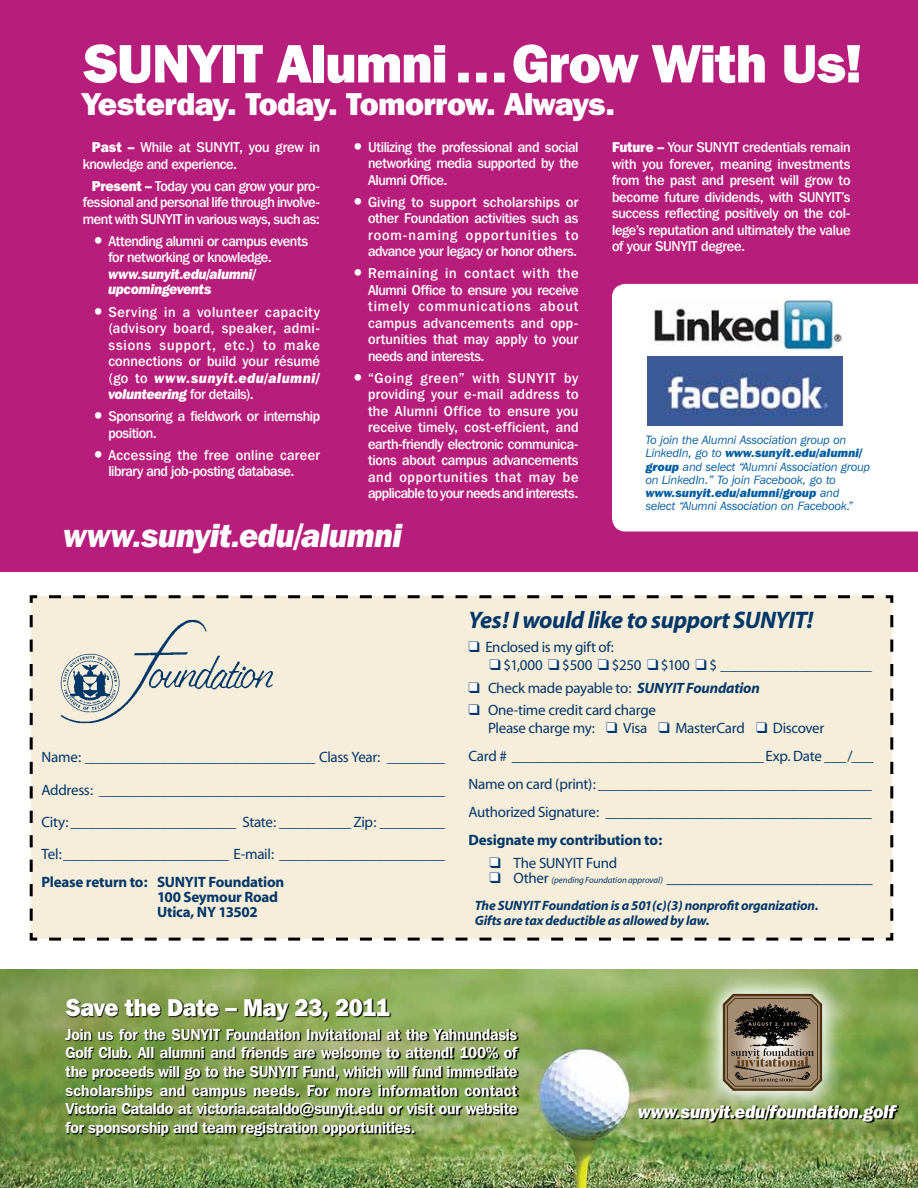
<style>
.page{position:relative;width:918px;height:1188px;background:#fff}
.page>*{position:absolute;margin:0;border:0;box-sizing:border-box;transform-origin:0 0}
.t1{font:800 53.7px "Franklin Gothic IT Cby BT";letter-spacing:-.02em;color:#fff}
.t2{font:italic 800 33.3px "Franklin Gothic IT Cby BT";letter-spacing:-.02em;color:#fff;scale:.95 1}
.t3{font:800 31.5px "Franklin Gothic IT Cby BT";letter-spacing:-.025em;color:#fff}
.t4{font:800 24.3px "Franklin Gothic IT Cby BT";letter-spacing:-.025em;color:#fff;scale:.95 1}
.t5{font:italic 700 24px "Myriad";letter-spacing:-.02em;color:#003768}
.t6{font:italic 800 18.3px "Franklin Gothic IT Cby BT";letter-spacing:-.02em;color:#fff;scale:.95 1}
.t7{font:600 15.75px/18.6px "Franklin Gothic IT Cby BT";letter-spacing:-.015em;color:#fff;text-align:justify;scale:.95 1}
.t8{font:15px/32.4px "Myriad";letter-spacing:-.02em;color:#003768;text-align:justify}
.t9{font:700 15px/15px "Myriad";letter-spacing:-.015em;color:#003768}
.t10{font:500 14.25px/16.5px "Franklin Gothic IT Cby BT";letter-spacing:-.025em;color:#fff;text-align:justify;scale:.95 1}
.t11{font:500 14.25px/16.5px "Franklin Gothic IT Cby BT";letter-spacing:.01em;color:#fff;scale:.95 1}
.t12{font:italic 800 14.25px/15px "Franklin Gothic IT Cby BT";letter-spacing:-.025em;color:#fff;scale:.95 1}
.t13{font:italic 700 13.5px/15px "Myriad";letter-spacing:-.01em;color:#003768}
.t14{font:italic 12px/13.2px "Franklin Gothic IT Cby BT";color:#005c9f}
.t15{font:italic 9px "Myriad";letter-spacing:-.005em;color:#003768}
.s1{font-size:23.25px}
.s2{font-weight:800}
.s3{font-weight:800;font-style:italic}
.s4{font-weight:700;font-style:italic}
.s5{font-style:normal;font-size:15px}
.s6{font-style:normal;font-size:16.5px}
</style>
<div class="page">
<div style="left:0;top:0;width:918px;height:572px;background:#b71e7b"></div>
<div style="left:612px;top:284px;width:306px;height:248px;background:#fff"></div>
<img style="left:647px;top:356px;width:196px;height:69px">
<img style="left:650px;top:299px;width:194px;height:53px">
<div style="left:29px;top:595px;width:865px;height:346px;background:#f7eddb"></div>
<img style="left:59px;top:618px;width:220px;height:107px">
<img style="left:60px;top:651px;width:62px;height:63px">
<div style="left:469px;top:641px;width:9px;height:9px;background:#fff"></div>
<div style="left:469px;top:683px;width:9px;height:8px;background:#fff"></div>
<div style="left:469px;top:705px;width:9px;height:9px;background:#fff"></div>
<div style="left:490px;top:659px;width:9px;height:9px;background:#fff"></div>
<div style="left:549px;top:659px;width:9px;height:9px;background:#fff"></div>
<div style="left:599px;top:659px;width:8px;height:9px;background:#fff"></div>
<div style="left:648px;top:659px;width:8px;height:9px;background:#fff"></div>
<div style="left:696px;top:659px;width:8px;height:9px;background:#fff"></div>
<div style="left:607px;top:723px;width:8px;height:9px;background:#fff"></div>
<div style="left:659px;top:723px;width:9px;height:9px;background:#fff"></div>
<div style="left:757px;top:723px;width:8px;height:9px;background:#fff"></div>
<div style="left:490px;top:857px;width:9px;height:9px;background:#fff"></div>
<div style="left:490px;top:872px;width:9px;height:9px;background:#fff"></div>
<img style="left:0;top:970px;width:918px;height:218px">
<svg style="left:695px;top:969px;width:152px;height:136px;background:#a2bb7c"></svg>
<svg style="left:721px;top:992px;width:103px;height:101px;background:#837561"></svg>
<svg style="left:66px;top:999px;width:453px;height:138px;background:#677c41"></svg>
<svg style="left:639px;top:1105px;width:260px;height:18px;background:#576739"></svg>
<h1 class="t1" style="left:82px;top:29px;width:782px">SUNYIT Alumni … Grow With Us!</h1>
<h3 class="t3" style="left:82px;top:84px;width:534px">Yesterday. Today. Tomorrow. Always.</h3>
<p class="t10" style="left:368px;top:138px;width:223px;text-indent:-16px"><span class="s1">•</span> Utilizing the professional and social networking media supported by the Alumni Office.</p>
<p class="t10" style="left:368px;top:193px;width:223px;text-indent:-16px"><span class="s1">•</span> Giving to support scholarships or other Foundation activities such as room-naming opportunities to advance your legacy or honor others.</p>
<p class="t10" style="left:368px;top:265px;width:223px;text-indent:-16px"><span class="s1">•</span> Remaining in contact with the Alumni Office to ensure you receive timely communications about campus advancements and opp&shy;ortunities that may apply to your needs and interests.</p>
<p class="t10" style="left:368px;top:369px;width:223px;text-indent:-16px"><span class="s1">•</span> “Going green” with SUNYIT by providing your e-mail address to the Alumni Office to ensure you receive timely, cost-efficient, and earth-friendly electronic communica&shy;tions about campus advancements and opportunities that may be applicable to your needs and interests.</p>
<p class="t10" style="left:83px;top:139px;width:251px;text-indent:9px"><span class="s2">Past –</span> While at SUNYIT, you grew in knowledge and experience.</p>
<p class="t10" style="left:83px;top:177px;width:251px;text-indent:9px"><span class="s2">Present –</span> Today you can grow your pro&shy;fessional and personal life through involve&shy;ment with SUNYIT in various ways, such as:</p>
<p class="t10" style="left:108px;top:232px;width:212px;text-indent:-16px"><span class="s1">•</span> Attending alumni or campus events for networking or knowledge.</p>
<p class="t12" style="left:108px;top:266px;width:157px">www.sunyit.edu/alumni/ upcomingevents</p>
<p class="t10" style="left:108px;top:303px;width:224px;text-indent:-16px"><span class="s1">•</span> Serving in a volunteer capacity (advisory board, speaker, admi&shy;ssions support, etc.) to make connections or build your résumé (go to <span class="s3">www.sunyit.edu/alumni/ volunteering</span> for details).</p>
<p class="t10" style="left:108px;top:408px;width:224px;text-indent:-16px"><span class="s1">•</span> Sponsoring a fieldwork or internship position.</p>
<p class="t11" style="left:108px;top:446px;width:224px;text-indent:-16px"><span class="s1">•</span> Accessing the free online career library and job-posting database.</p>
<p class="t10" style="left:612px;top:139px;width:253px"><span class="s2">Future –</span> Your SUNYIT credentials remain with you forever, meaning investments from the past and present will grow to become future dividends, with SUNYIT’s success reflecting positively on the col&shy;lege’s reputation and ultimately the value of your SUNYIT degree.</p>
<p class="t14" style="left:646px;top:433px;width:226px">To join the Alumni Association group on LinkedIn, go to <span class="s2">www.sunyit.edu/alumni/ group</span> and select “Alumni Association group on LinkedIn.” To join Facebook, go to <span class="s2">www.sunyit.edu/alumni/group</span> and select “Alumni Association on Facebook.”</p>
<h2 class="t2" style="left:64px;top:515px;width:358px">www.sunyit.edu/alumni</h2>
<p class="t8" style="left:42px;top:742px;width:405px">Name:_________________________________ Class Year:_ ________ Address:_ ________________________________________________ City:________________________ State:___________ Zip:__________ Tel:________________________ E-mail:_ _______________________</p>
<p class="t9" style="left:157px;top:875px;width:129px;text-indent:-115px">Please return to: SUNYIT Foundation<br>100 Seymour Road<br>Utica, NY 13502</p>
<h3 class="t5" style="left:469px;top:608px;width:346px">Yes! I would like to support SUNYIT!</h3>
<p class="t8" style="left:469px;top:631px;width:147px">❑ Enclosed is my gift of:</p>
<p class="t8" style="left:490px;top:649px;width:384px">❑ $1,000 ❑ $500 ❑ $250 ❑ $100 ❑ $______________________</p>
<p class="t8" style="left:469px;top:672px;width:293px">❑ Check made payable to: <span class="s4">SUNYIT Foundation</span></p>
<p class="t8" style="left:488px;top:702px;width:338px;line-height:18px;text-indent:-20px">❑ One-time credit card charge<br>Please charge my: ❑ Visa ❑ MasterCard ❑ Discover</p>
<p class="t8" style="left:469px;top:743px;width:406px;line-height:27.9px">Card #_ ___________________________________Exp. Date ___/___ Name on card (print):_______________________________________ Authorized Signature:_ _____________________________________</p>
<p class="t9" style="left:469px;top:833px;width:195px">Designate my contribution to:</p>
<p class="t8" style="left:490px;top:847px;width:129px">❑ The SUNYIT Fund</p>
<p class="t15" style="left:490px;top:875px;width:385px">❑ <span class="s5">Other</span> (pending Foundation approval)<span class="s6">___________________________</span></p>
<p class="t13" style="left:475px;top:899px;width:345px">The SUNYIT Foundation is a 501(c)(3) nonprofit organization.<br>Gifts are tax deductible as allowed by law.</p>
<h3 class="t4" style="left:66px;top:992px;width:343px">Save the Date – May 23, 2011</h3>
<p class="t7" style="left:66px;top:1025px;width:477px">Join us for the SUNYIT Foundation Invitational at the Yahnundasis Golf Club. All alumni and friends are welcome to attend! 100% of the proceeds will go to the SUNYIT Fund, which will fund immediate scholarships and campus needs. For more information contact Victoria Cataldo at victoria.cataldo@sunyit.edu or visit our website for sponsorship and team registration opportunities.</p>
<p class="t6" style="left:638px;top:1100px;width:273px">www.sunyit.edu/foundation.golf</p>
</div>
